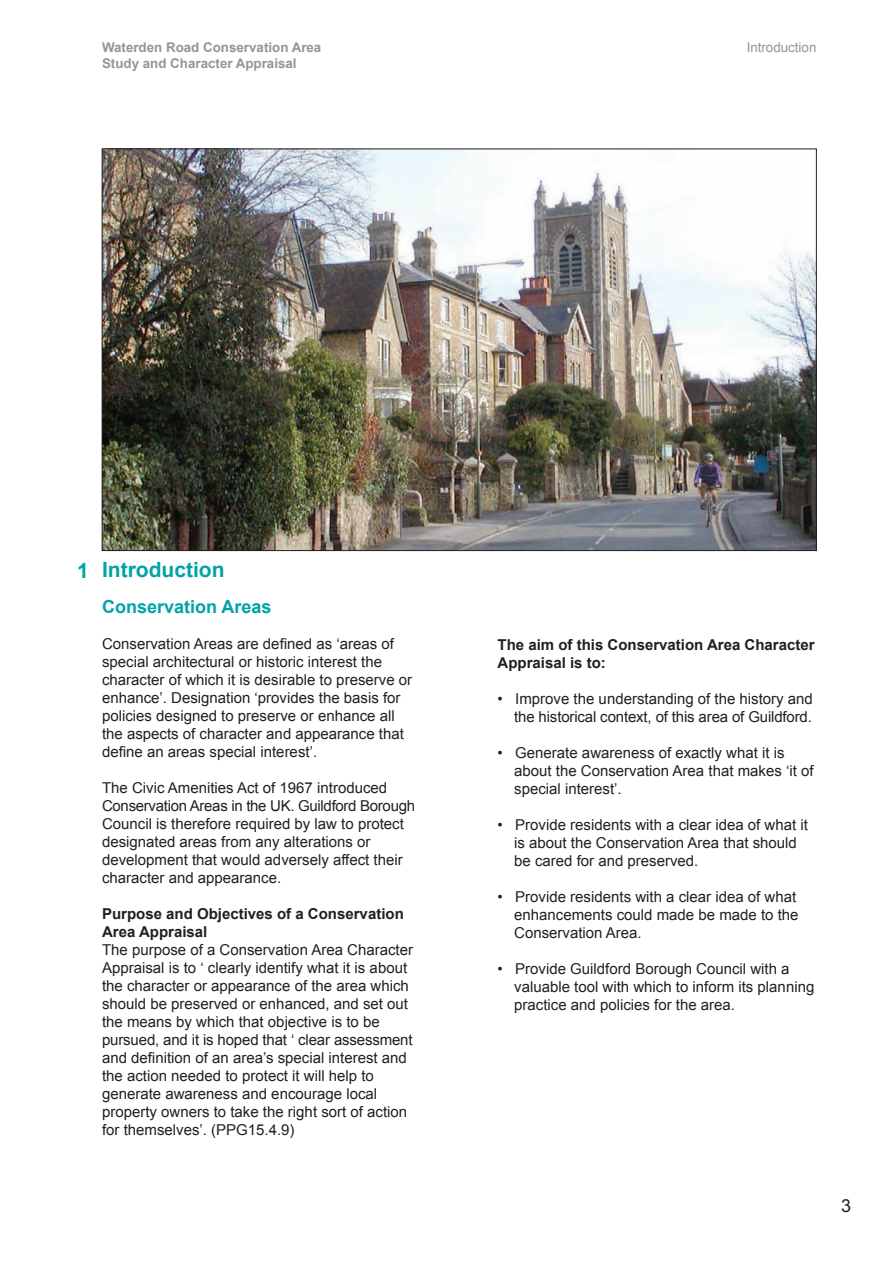
<style>
.page{position:relative;width:893px;height:1263px;background:#fff}
.page>*{position:absolute;margin:0;border:0;box-sizing:border-box;transform-origin:0 0}
.t1{font:700 21px "Arial";color:#00a3a9}
.t2{font:700 18px "Arial";color:#00a3a9}
.t3{font:18px "Arial";color:#231f20}
.t4{font:15px/18px "Arial";color:#231f20}
.t5{font:700 15px/18px "Arial";color:#231f20}
.t6{font:700 13.35px/16px "Arial";color:#939598}
.t7{font:13.35px "Arial";color:#939598}
</style>
<div class="page">
<img style="left:104px;top:151px;width:710px;height:398px">
<p class="t6" style="left:102px;top:40px;width:221px">Waterden Road Conservation Area<br>Study and Character Appraisal</p>
<p class="t7" style="left:747px;top:39px;width:71px">Introduction</p>
<h1 class="t1" style="left:77px;top:556px;width:149px">1 Introduction</h1>
<p class="t2" style="left:102px;top:595px;width:171px">Conservation Areas</p>
<p class="t4" style="left:102px;top:635px;width:312px">Conservation Areas are defined as ‘areas of special architectural or historic interest the character of which it is desirable to preserve or enhance’. Designation ‘provides the basis for policies designed to preserve or enhance all the aspects of character and appearance that define an areas special interest’.</p>
<p class="t4" style="left:102px;top:779px;width:315px">The Civic Amenities Act of 1967 introduced Conservation Areas in the UK. Guildford Borough Council is therefore required by law to protect designated areas from any alterations or development that would adversely affect their character and appearance.</p>
<p class="t5" style="left:102px;top:905px;width:303px">Purpose and Objectives of a Conservation<br>Area Appraisal</p>
<p class="t4" style="left:102px;top:941px;width:312px">The purpose of a Conservation Area Character Appraisal is to ‘ clearly identify what it is about the character or appearance of the area which should be preserved or enhanced, and set out the means by which that objective is to be pursued, and it is hoped that ‘ clear assessment and definition of an area’s special interest and the action needed to protect it will help to generate awareness and encourage local property owners to take the right sort of action for themselves’. (PPG15.4.9)</p>
<p class="t5" style="left:497px;top:636px;width:319px">The aim of this Conservation Area Character<br>Appraisal is to:</p>
<p class="t4" style="left:497px;top:690px;width:317px;text-align:right">• Improve the understanding of the history and the historical context, of this area of Guildford.</p>
<p class="t4" style="left:514px;top:744px;width:301px;text-indent:-17px">• Generate awareness of exactly what it is about the Conservation Area that makes ‘it of special interest’.</p>
<p class="t4" style="left:514px;top:816px;width:295px;text-indent:-17px">• Provide residents with a clear idea of what it is about the Conservation Area that should be cared for and preserved.</p>
<p class="t4" style="left:514px;top:888px;width:286px;text-indent:-17px">• Provide residents with a clear idea of what enhancements could made be made to the<br>Conservation Area.</p>
<p class="t4" style="left:514px;top:960px;width:302px;text-indent:-17px">• Provide Guildford Borough Council with a valuable tool with which to inform its planning practice and policies for the area.</p>
<p class="t3" style="left:841px;top:1194px;width:12px">3</p>
</div>
